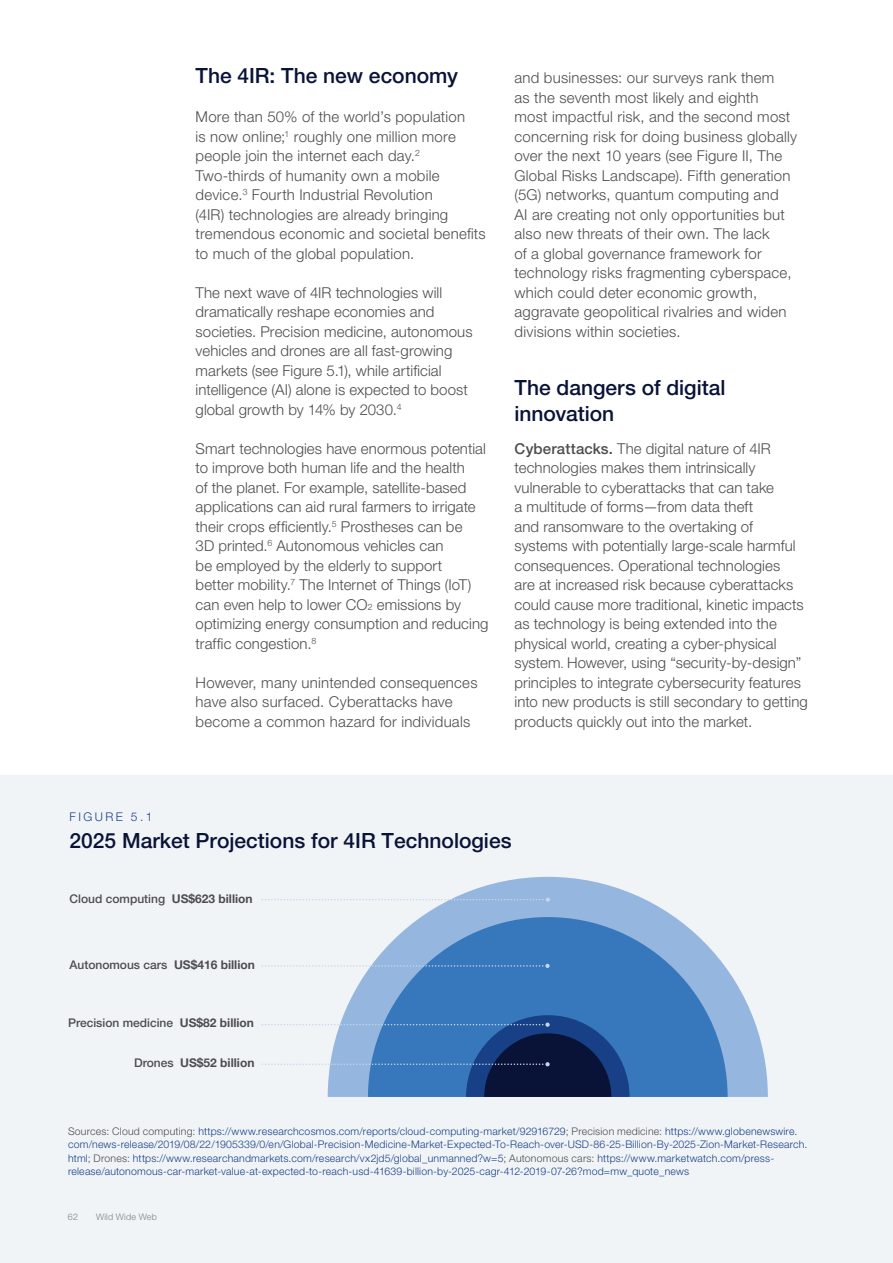
<style>
.page{position:relative;width:893px;height:1263px;background:#fff}
.page>*{position:absolute;margin:0;border:0;box-sizing:border-box;transform-origin:0 0}
.t1{font:500 21px/25.5px "Helvetica Neue LT Pro";color:#091337}
.t2{font:300 15px/19.5px "Helvetica Neue LT Pro";letter-spacing:.01em;color:#4d4d4f}
.t3{font:500 12px "Helvetica Neue LT Pro";color:#4d4d4f}
.t4{font:700 12px "Helvetica Neue";color:#4d4d4f}
.t5{font:300 12px "Helvetica Neue LT Pro";letter-spacing:.2em;color:#184087}
.t6{font:300 10.5px/13.5px "Helvetica Neue LT Pro";letter-spacing:.02em;color:#184087}
.t7{font:300 9px "Helvetica Neue LT Pro";letter-spacing:.02em;color:#808285}
.s1{font-size:8.7px}
.s2{font-weight:500}
.s3{font-size:12px}
.s4{font-family:"Helvetica Neue";font-weight:700}
.s5{font-family:"Helvetica Neue LT Pro";font-weight:500}
.s6{color:#4d4d4f}
</style>
<div class="page">
<div style="left:0;top:776px;width:893px;height:487px;background:#f1f4f7"></div>
<svg style="left:343px;top:877px;width:425px;height:220px"></svg>
<svg style="left:368px;top:917px;width:360px;height:180px;background:#598ec8"></svg>
<svg style="left:262px;top:964px;width:288px;height:4px"></svg>
<svg style="left:262px;top:1015px;width:368px;height:82px"></svg>
<svg style="left:262px;top:897px;width:288px;height:5px"></svg>
<h1 class="t1" style="left:196px;top:63px;width:264px">The 4IR: The new economy</h1>
<p class="t2" style="left:196px;top:107px;width:292px">More than 50% of the world’s population<br>is now online;<sup>1</sup> roughly one million more people join the internet each day.<sup>2<br></sup>Two-thirds of humanity own a mobile device.<sup>3</sup> Fourth Industrial Revolution<br>(4IR) technologies are already bringing tremendous economic and societal benefits to much of the global population.</p>
<p class="t2" style="left:196px;top:282px;width:279px">The next wave of 4IR technologies will dramatically reshape economies and societies. Precision medicine, autonomous vehicles and drones are all fast-growing markets (see Figure 5.1), while artificial intelligence (AI) alone is expected to boost global growth by 14% by 2030.<sup>4</sup></p>
<p class="t2" style="left:196px;top:438px;width:294px">Smart technologies have enormous potential to improve both human life and the health<br>of the planet. For example, satellite-based applications can aid rural farmers to irrigate their crops efficiently.<sup>5</sup> Prostheses can be<br>3D printed.<sup>6</sup> Autonomous vehicles can<br>be employed by the elderly to support<br>better mobility.<sup>7</sup> The Internet of Things (IoT) can even help to lower CO<span class="s1">2</span> emissions by optimizing energy consumption and reducing traffic congestion.<sup>8</sup></p>
<p class="t2" style="left:196px;top:672px;width:283px">However, many unintended consequences have also surfaced. Cyberattacks have become a common hazard for individuals</p>
<p class="t2" style="left:514px;top:68px;width:284px">and businesses: our surveys rank them<br>as the seventh most likely and eighth<br>most impactful risk, and the second most concerning risk for doing business globally over the next 10 years (see Figure II, The Global Risks Landscape). Fifth generation (5G) networks, quantum computing and<br>AI are creating not only opportunities but also new threats of their own. The lack<br>of a global governance framework for technology risks fragmenting cyberspace, which could deter economic growth, aggravate geopolitical rivalries and widen divisions within societies.</p>
<h1 class="t1" style="left:514px;top:375px;width:213px">The dangers of digital innovation</h1>
<p class="t2" style="left:514px;top:438px;width:295px"><span class="s2">Cyberattacks.</span> The digital nature of 4IR technologies makes them intrinsically vulnerable to cyberattacks that can take<br>a multitude of forms—from data theft<br>and ransomware to the overtaking of systems with potentially large-scale harmful consequences. Operational technologies<br>are at increased risk because cyberattacks could cause more traditional, kinetic impacts as technology is being extended into the physical world, creating a cyber-physical system<span class="s3">.</span> However, using “security-by-design” principles to integrate cybersecurity features into new products is still secondary to getting products quickly out into the market.</p>
<p class="t5" style="left:70px;top:810px;width:84px">FIGURE 5.1</p>
<h1 class="t1" style="left:70px;top:828px;width:444px">2025 Market Projections for 4IR Technologies</h1>
<p class="t3" style="left:70px;top:892px;width:185px">Cloud computing <span class="s4">US$623 billion</span></p>
<p class="t3" style="left:70px;top:957px;width:187px">Autonomous cars <span class="s4">US$416 billion</span></p>
<p class="t3" style="left:68px;top:1016px;width:188px">Precision medicine <span class="s4">US$82 billion</span></p>
<p class="t4" style="left:134px;top:1054px;width:122px"><span class="s5">Drones</span> US$52 billion</p>
<p class="t6" style="left:68px;top:1124px;width:741px"><span class="s6">Sources: Cloud computing:</span> https://www.researchcosmos.com/reports/cloud-computing-market/92916729<span class="s6">; Precision medicine:</span> https://www.globenewswire. com/news-release/2019/08/22/1905339/0/en/Global-Precision-Medicine-Market-Expected-To-Reach-over-USD-86-25-Billion-By-2025-Zion-Market-Research. html<span class="s6">; Drones:</span> https://www.researchandmarkets.com/research/vx2jd5/global_unmanned?w=5<span class="s6">; Autonomous cars:</span> https://www.marketwatch.com/press&shy;release/autonomous-car-market-value-at-expected-to-reach-usd-41639-billion-by-2025-cagr-412-2019-07-26?mod=mw_quote_news</p>
<p class="t7" style="left:68px;top:1212px;width:12px">62</p>
<p class="t7" style="left:96px;top:1212px;width:62px">Wild Wide Web</p>
</div>
